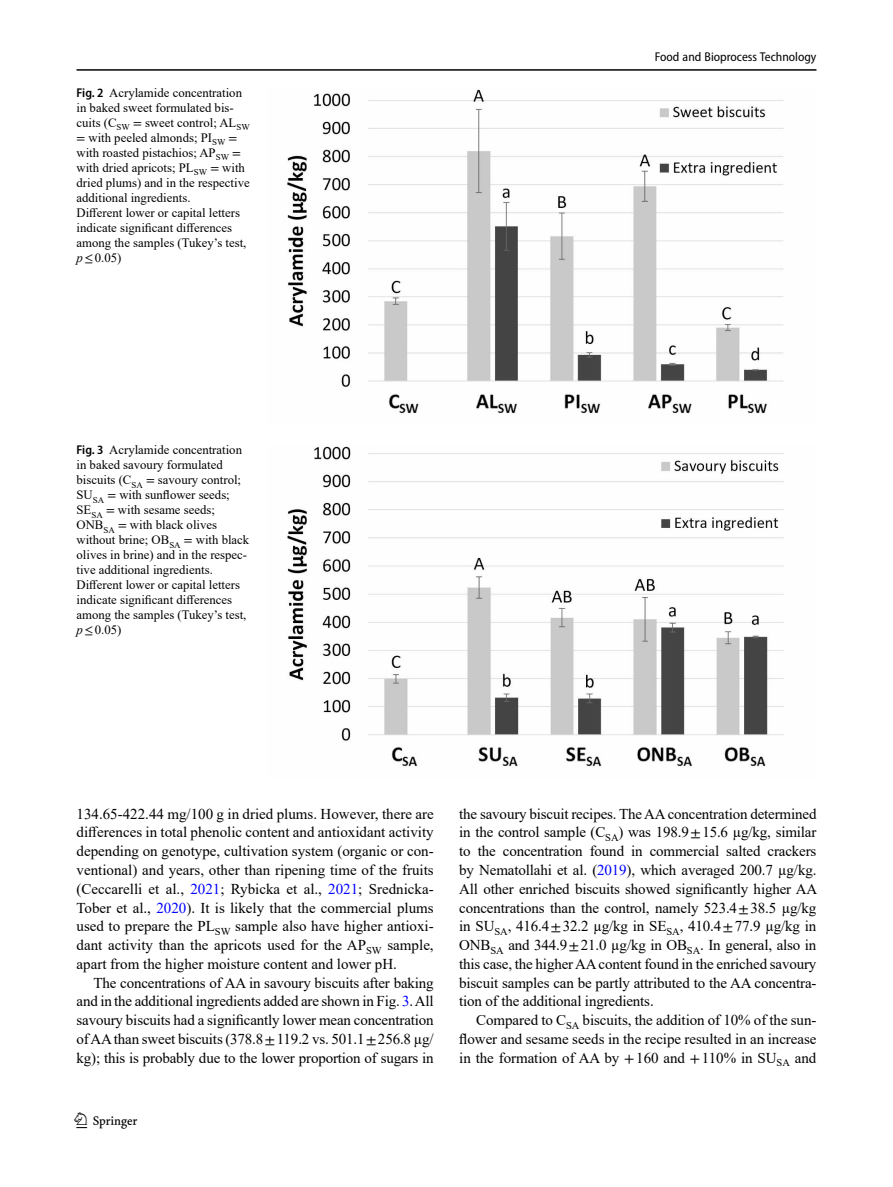
<style>
.page{position:relative;width:893px;height:1187px;background:#fff}
.page>*{position:absolute;margin:0;border:0;box-sizing:border-box;transform-origin:0 0}
.t1{font:22.5px "Springnew";color:#000}
.Body_Text_Indent{font:15px/18.8px "Times New Roman";letter-spacing:-.01em;color:#000;text-align:justify}
.Figure_Caption_Side{font:12.75px/15px "Times New Roman";color:#000}
.t2{font:semi-condensed 12.75px "Myriad Pro";color:#000}
.s1{font-family:"Myriad Pro";font-weight:600;font-stretch:semi-condensed}
.s2{font-family:"STIX"}
.s3{font-style:italic}
.s4{color:#00f}
</style>
<div class="page">
<hr style="left:77px;top:69px;width:739px;height:2px;background:#000">
<img style="left:287px;top:446px;width:497px;height:321px">
<img style="left:287px;top:89px;width:496px;height:325px">
<p class="Figure_Caption_Side" style="left:77px;top:84px;width:175px"><span class="s1">Fig. 2</span> Acrylamide concentration in baked sweet formulated bis&shy;cuits (C<sub>SW</sub> <span class="s2">=</span> sweet control; AL<sub>SW </sub><span class="s2">=</span> with peeled almonds; PI<sub>SW</sub> <span class="s2">= </span>with roasted pistachios; AP<sub>SW</sub> <span class="s2">= </span>with dried apricots; PL<sub>SW</sub> <span class="s2">=</span> with dried plums) and in the respective additional ingredients.</p>
<p class="Figure_Caption_Side" style="left:77px;top:204px;width:171px">Different lower or capital letters indicate significant differences among the samples (Tukey’s test, <span class="s3">p</span><span class="s2">≤</span>0.05)</p>
<p class="t2" style="left:655px;top:49px;width:163px">Food and Bioprocess Technology</p>
<p class="Figure_Caption_Side" style="left:77px;top:442px;width:174px"><span class="s1">Fig. 3</span> Acrylamide concentration in baked savoury formulated biscuits (C<sub>SA</sub> <span class="s2">=</span> savoury control;<br>SU<sub>SA</sub> <span class="s2">=</span> with sunflower seeds;<br>SE<sub>SA</sub> <span class="s2">=</span> with sesame seeds;<br>ONB<sub>SA</sub> <span class="s2">=</span> with black olives without brine; OB<sub>SA</sub> <span class="s2">=</span> with black olives in brine) and in the respec&shy;tive additional ingredients.</p>
<p class="Figure_Caption_Side" style="left:77px;top:577px;width:171px">Different lower or capital letters indicate significant differences among the samples (Tukey’s test, <span class="s3">p</span><span class="s2">≤</span>0.05)</p>
<p class="Body_Text_Indent" style="left:77px;top:803px;width:359px">134.65-422.44 mg/100 g in dried plums. However, there are differences in total phenolic content and antioxidant activity depending on genotype, cultivation system (organic or con&shy;ventional) and years, other than ripening time of the fruits (Ceccarelli et al., <span class="s4">2021</span>; Rybicka et al., <span class="s4">2021</span>; Srednicka-Tober et al., <span class="s4">2020</span>). It is likely that the commercial plums used to prepare the PL<sub>SW</sub> sample also have higher antioxi&shy;dant activity than the apricots used for the AP<sub>SW</sub> sample, apart from the higher moisture content and lower pH.</p>
<p class="Body_Text_Indent" style="left:77px;top:972px;width:359px;text-indent:17px">The concentrations of AA in savoury biscuits after baking and in the additional ingredients added are shown in Fig. <span class="s4">3</span>. All savoury biscuits had a significantly lower mean concentration of AA than sweet biscuits (378.8<span class="s2">±</span>119.2 vs. 501.1<span class="s2">±</span>256.8 µg/ kg); this is probably due to the lower proportion of sugars in</p>
<h1 class="t1" style="left:77px;top:1107px;width:63px">1 3</h1>
<p class="Body_Text_Indent" style="left:459px;top:803px;width:360px">the savoury biscuit recipes. The AA concentration determined in the control sample (C<sub>SA</sub>) was 198.9<span class="s2">±</span>15.6 µg/kg, similar to the concentration found in commercial salted crackers by Nematollahi et al. (<span class="s4">2019</span>), which averaged 200.7 µg/kg.<br>All other enriched biscuits showed significantly higher AA concentrations than the control, namely 523.4<span class="s2">±</span>38.5 µg/kg in SU<sub>SA</sub>, 416.4<span class="s2">±</span>32.2 µg/kg in SE<sub>SA</sub>, 410.4<span class="s2">±</span>77.9 µg/kg in ONB<sub>SA</sub> and 344.9<span class="s2">±</span>21.0 µg/kg in OB<sub>SA</sub>. In general, also in this case, the higher AA content found in the enriched savoury biscuit samples can be partly attributed to the AA concentra&shy;tion of the additional ingredients.</p>
<p class="Body_Text_Indent" style="left:459px;top:1010px;width:359px;text-indent:17px">Compared to C<sub>SA</sub> biscuits, the addition of 10% of the sun&shy;flower and sesame seeds in the recipe resulted in an increase in the formation of AA by <span class="s2">+</span>160 and <span class="s2">+</span>110% in SU<sub>SA</sub> and</p>
</div>
